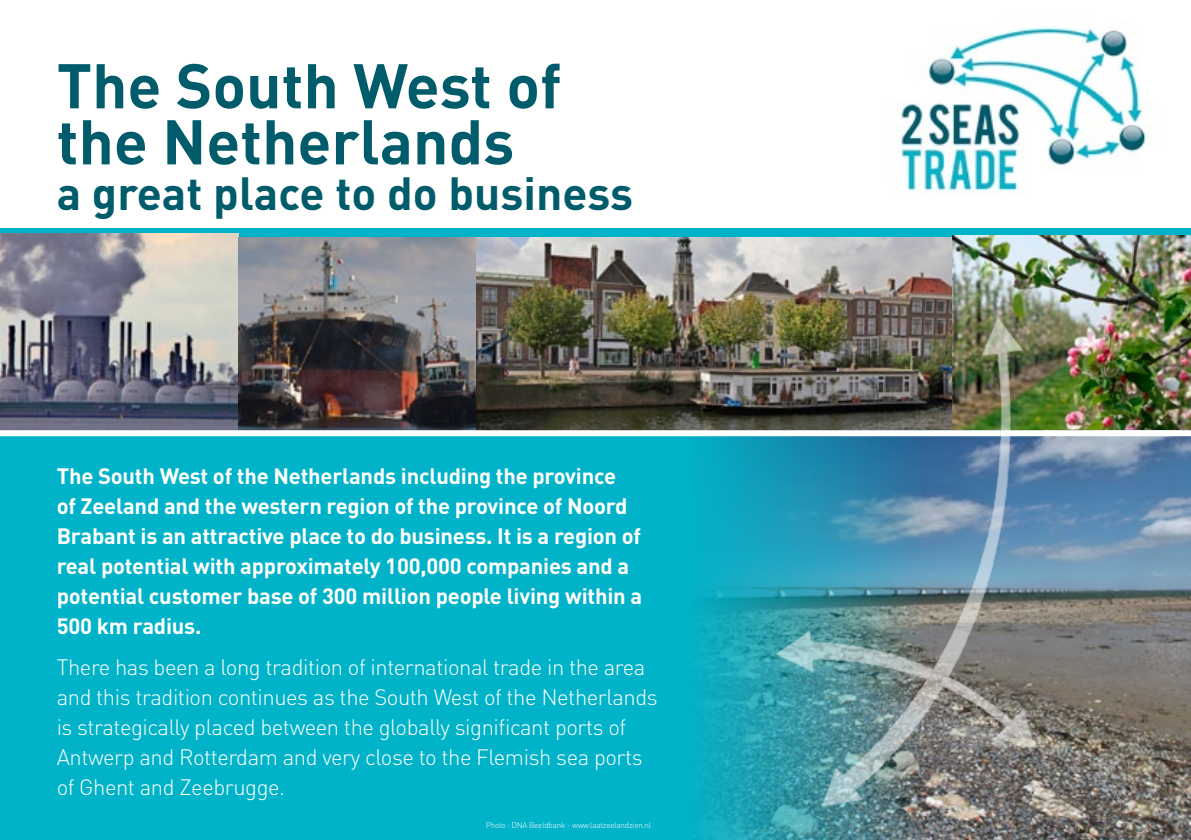
<style>
.page{position:relative;width:1191px;height:840px;background:#fff}
.page>*{position:absolute;margin:0;border:0;box-sizing:border-box;transform-origin:0 0}
.t1{font:700 62px/56px "DIN";color:#005b6b}
.t2{font:700 45.8px "DIN";color:#005b6b}
.t3{font:700 22px/30px "DIN";letter-spacing:-.01em;color:#fff}
.t4{font:300 22px/30px "DIN";letter-spacing:-.02em;color:#fff}
.t5{font:300 8px "DIN";letter-spacing:-.02em;color:#fff}
</style>
<div class="page">
<div style="left:0;top:229px;width:1191px;height:610px;background:#00b3c9"></div>
<img style="left:0;top:233px;width:238px;height:197px">
<img style="left:238px;top:237px;width:238px;height:193px">
<img style="left:476px;top:237px;width:476px;height:193px">
<img style="left:952px;top:235px;width:239px;height:195px">
<img style="left:689px;top:436px;width:502px;height:403px">
<img style="left:899px;top:27px;width:249px;height:166px">
<div style="left:0;top:430px;width:1191px;height:6px;background:#fff"></div>
<img style="left:777px;top:317px;width:257px;height:487px">
<h1 class="t1" style="left:57px;top:55px;width:506px">The South West of the Netherlands</h1>
<h2 class="t2" style="left:57px;top:164px;width:578px">a great place to do business</h2>
<p class="t3" style="left:57px;top:459px;width:587px">The South West of the Netherlands including the province<br>of Zeeland and the western region of the province of Noord Brabant is an attractive place to do business. It is a region of real potential with approximately 100,000 companies and a potential customer base of 300 million people living within a 500 km radius.</p>
<p class="t4" style="left:57px;top:651px;width:602px">There has been a long tradition of international trade in the area and this tradition continues as the South West of the Netherlands is strategically placed between the globally significant ports of Antwerp and Rotterdam and very close to the Flemish sea ports of Ghent and Zeebrugge.</p>
<p class="t5" style="left:486px;top:820px;width:167px">Photo : DNA Beeldbank - www.laatzeelandzien.nl</p>
</div>
